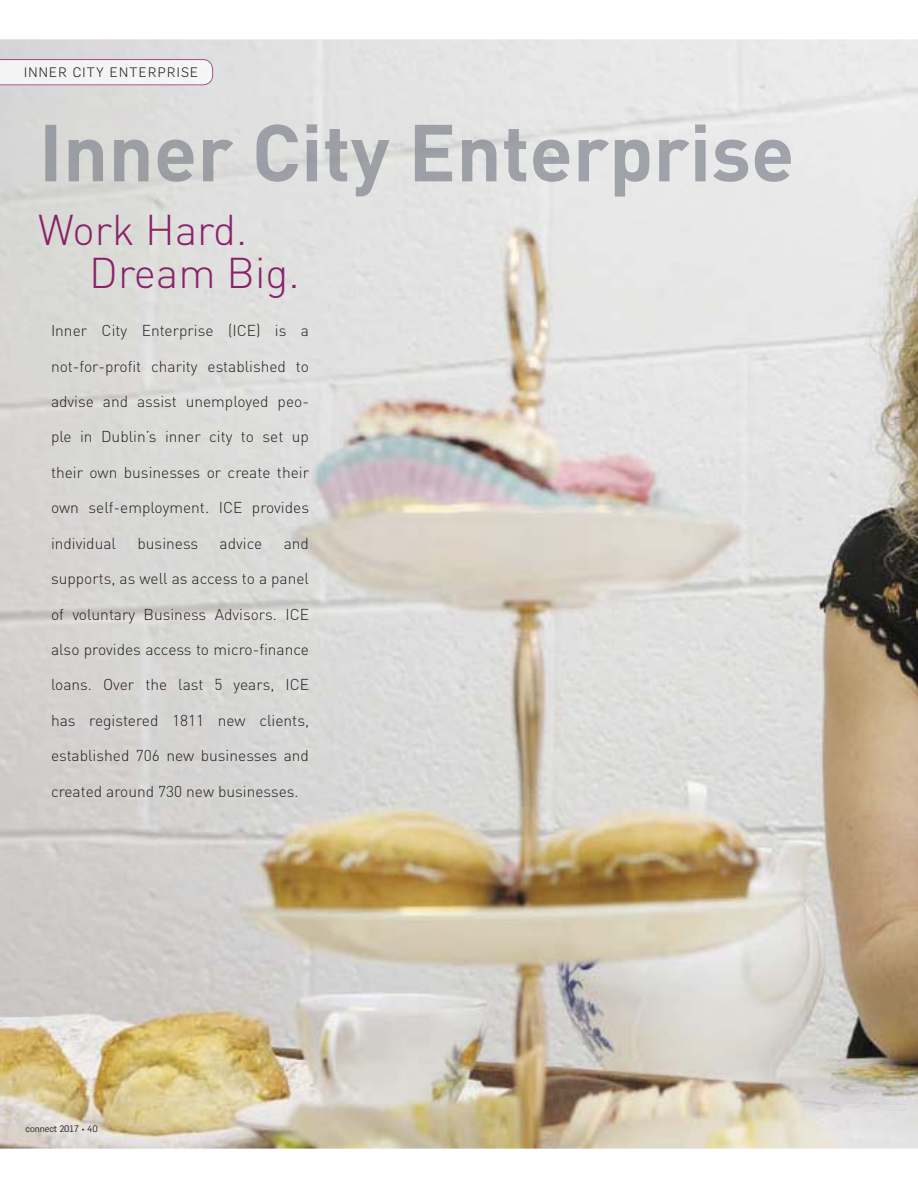
<style>
.page{position:relative;width:918px;height:1188px;background:#fff}
.page>*{position:absolute;margin:0;border:0;box-sizing:border-box;transform-origin:0 0}
.t1{font:300 42.45px/42.5px "DIN";color:#892269}
.t2{font:300 15.6px "DIN";color:#231f20}
.t3{font:300 13.5px "Flama";letter-spacing:.1em;color:#231f20}
.t4{font:9.15px "Flama";color:#231f20}
</style>
<div class="page">
<img style="left:0;top:39px;width:918px;height:1110px">
<img style="left:0;top:59px;width:213px;height:26px">
<img style="left:748px;top:124px;width:43px;height:73px">
<img style="left:45px;top:124px;width:703px;height:73px">
<p class="t3" style="left:24px;top:65px;width:176px">INNER CITY ENTERPRISE</p>
<h1 class="t1" style="left:89px;top:214px;width:212px;text-indent:-51px">Work Hard.<br>Dream Big.</h1>
<p class="t2" style="left:51px;top:325px;width:260px">Inner City Enterprise (ICE) is a</p>
<p class="t2" style="left:51px;top:360px;width:260px">not-for-profit charity established to</p>
<p class="t2" style="left:51px;top:396px;width:260px">advise and assist unemployed peo-</p>
<p class="t2" style="left:51px;top:431px;width:260px">ple in Dublin’s inner city to set up</p>
<p class="t2" style="left:51px;top:467px;width:260px">their own businesses or create their</p>
<p class="t2" style="left:51px;top:502px;width:260px">own self-employment. ICE provides</p>
<p class="t2" style="left:51px;top:538px;width:67px">individual</p>
<p class="t2" style="left:138px;top:538px;width:62px">business</p>
<p class="t2" style="left:220px;top:538px;width:44px">advice</p>
<p class="t2" style="left:284px;top:538px;width:27px">and</p>
<p class="t2" style="left:51px;top:573px;width:260px">supports, as well as access to a panel</p>
<p class="t2" style="left:51px;top:608px;width:260px">of voluntary Business Advisors. ICE</p>
<p class="t2" style="left:51px;top:644px;width:260px">also provides access to micro-finance</p>
<p class="t2" style="left:51px;top:679px;width:260px">loans. Over the last 5 years, ICE</p>
<p class="t2" style="left:51px;top:715px;width:260px">has registered 1811 new clients,</p>
<p class="t2" style="left:51px;top:750px;width:260px">established 706 new businesses and</p>
<p class="t2" style="left:51px;top:785px;width:249px">created around 730 new businesses.</p>
<p class="t4" style="left:26px;top:1123px;width:74px">connect 2017 40</p>
</div>
